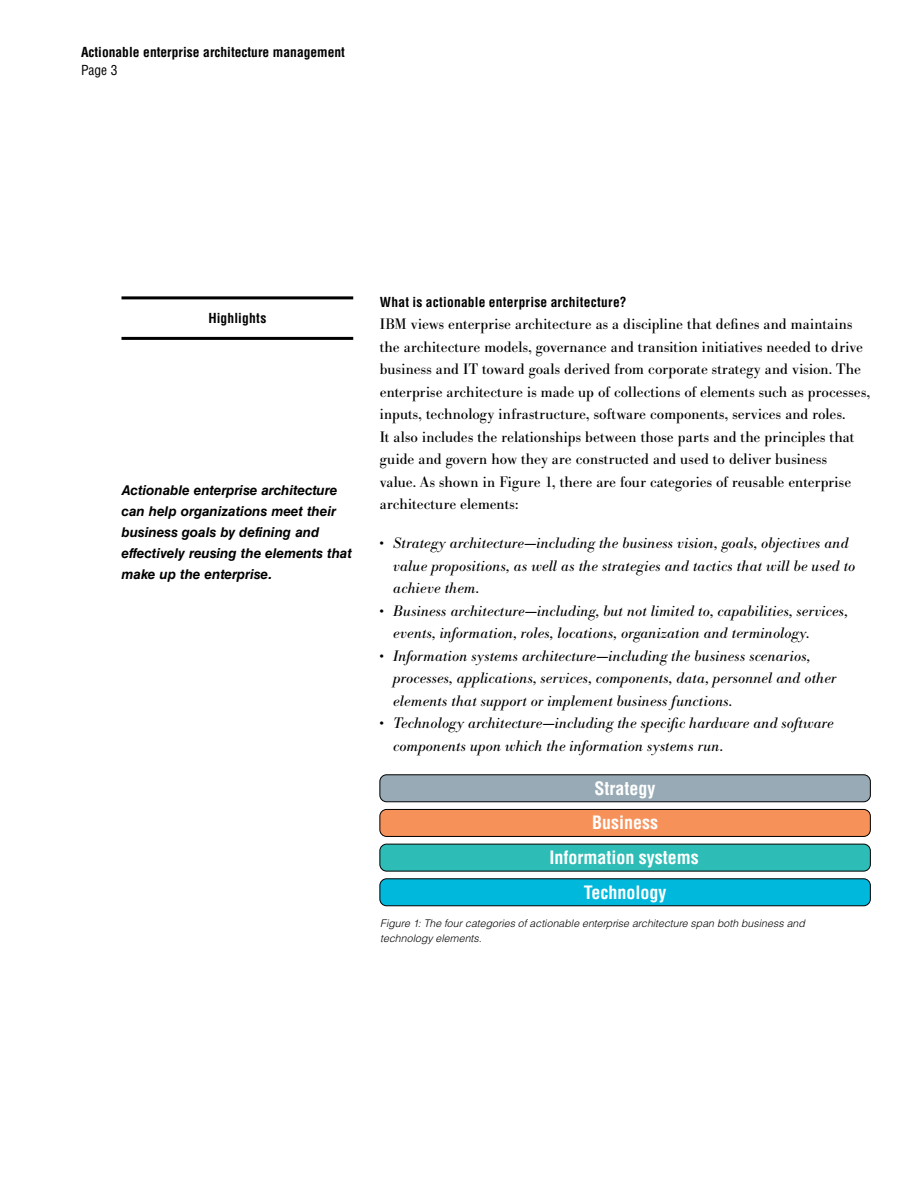
<style>
.page{position:relative;width:918px;height:1188px;background:#fff}
.page>*{position:absolute;margin:0;border:0;box-sizing:border-box;transform-origin:0 0}
.t1{font:700 condensed 18px/34.7px "Helvetica LT Std";color:#fff;text-align:center}
.Text_-_bullets{font:italic 15px/22.5px "Bodoni BE";letter-spacing:.015em;color:#000}
.Text_-_body{font:15px/22.5px "Bodoni BE";letter-spacing:.01em;color:#000}
.Highlights{font:italic 700 13.5px/21px "Helvetica LT Std";color:#000}
.Subject_Identifier{font:700 condensed 13.5px "Helvetica LT Std";color:#000}
.Text_-_subhead{font:700 condensed 13.5px "Helvetica LT Std";letter-spacing:.015em;color:#000}
.Date{font:condensed 13.5px "Helvetica LT Std";color:#000}
.t2{font:italic 300 10.5px/15px "Helvetica LT Std";letter-spacing:.005em;color:#000}
.s1{font-style:normal}
</style>
<div class="page">
<hr style="left:122px;top:296px;width:231px;height:3px;background:#000">
<hr style="left:122px;top:337px;width:231px;height:3px;background:#000">
<div style="left:380px;top:775px;width:490px;height:27px;background:#97aab5;border-radius:7px"></div>
<div style="left:379px;top:774px;width:492px;height:28px;border:1px solid #000;border-radius:7px"></div>
<div style="left:380px;top:809px;width:490px;height:27px;background:#f7915a;border-radius:7px"></div>
<div style="left:379px;top:809px;width:492px;height:28px;border:1px solid #000;border-radius:7px"></div>
<div style="left:380px;top:844px;width:490px;height:27px;background:#2ebdb6;border-radius:7px"></div>
<div style="left:379px;top:844px;width:492px;height:27px;border:1px solid #000;border-radius:7px"></div>
<div style="left:380px;top:879px;width:490px;height:27px;background:#00b8dc;border-radius:7px"></div>
<div style="left:379px;top:878px;width:492px;height:28px;border:1px solid #000;border-radius:7px"></div>
<p class="Subject_Identifier" style="left:81px;top:44px;width:266px">Actionable enterprise architecture management</p>
<p class="Date" style="left:81px;top:62px;width:38px">Page 3</p>
<p class="Subject_Identifier" style="left:208px;top:310px;width:60px">Highlights</p>
<p class="Highlights" style="left:122px;top:480px;width:232px">Actionable enterprise architecture can help organizations meet their business goals by defining and effectively reusing the elements that make up the enterprise.</p>
<p class="Text_-_subhead" style="left:380px;top:293px;width:248px">What is actionable enterprise architecture?</p>
<p class="Text_-_body" style="left:380px;top:313px;width:492px">IBM views enterprise architecture as a discipline that defines and maintains the architecture models, governance and transition initiatives needed to drive business and IT toward goals derived from corporate strategy and vision. The enterprise architecture is made up of collections of elements such as processes, inputs, technology infrastructure, software components, services and roles.<br>It also includes the relationships between those parts and the principles that guide and govern how they are constructed and used to deliver business<br>value. As shown in Figure 1, there are four categories of reusable enterprise architecture elements:</p>
<p class="Text_-_bullets" style="left:393px;top:532px;width:464px;text-indent:-14px"><span class="s1">•</span> Strategy architecture—including the business vision, goals, objectives and value propositions, as well as the strategies and tactics that will be used to achieve them.</p>
<p class="Text_-_bullets" style="left:393px;top:600px;width:456px;text-indent:-14px"><span class="s1">•</span> Business architecture—including, but not limited to, capabilities, services, events, information, roles, locations, organization and terminology.</p>
<p class="Text_-_bullets" style="left:393px;top:645px;width:445px;text-indent:-14px"><span class="s1">•</span> Information systems architecture—including the business scenarios, processes, applications, services, components, data, personnel and other elements that support or implement business functions.</p>
<p class="Text_-_bullets" style="left:393px;top:712px;width:442px;text-indent:-14px"><span class="s1">•</span> Technology architecture—including the specific hardware and software components upon which the information systems run.</p>
<p class="t1" style="left:549px;top:771px;width:151px">Strategy<br>Business<br>Information systems<br>Technology</p>
<p class="t2" style="left:380px;top:916px;width:426px">Figure 1: The four categories of actionable enterprise architecture span both business and technology elements.</p>
</div>
